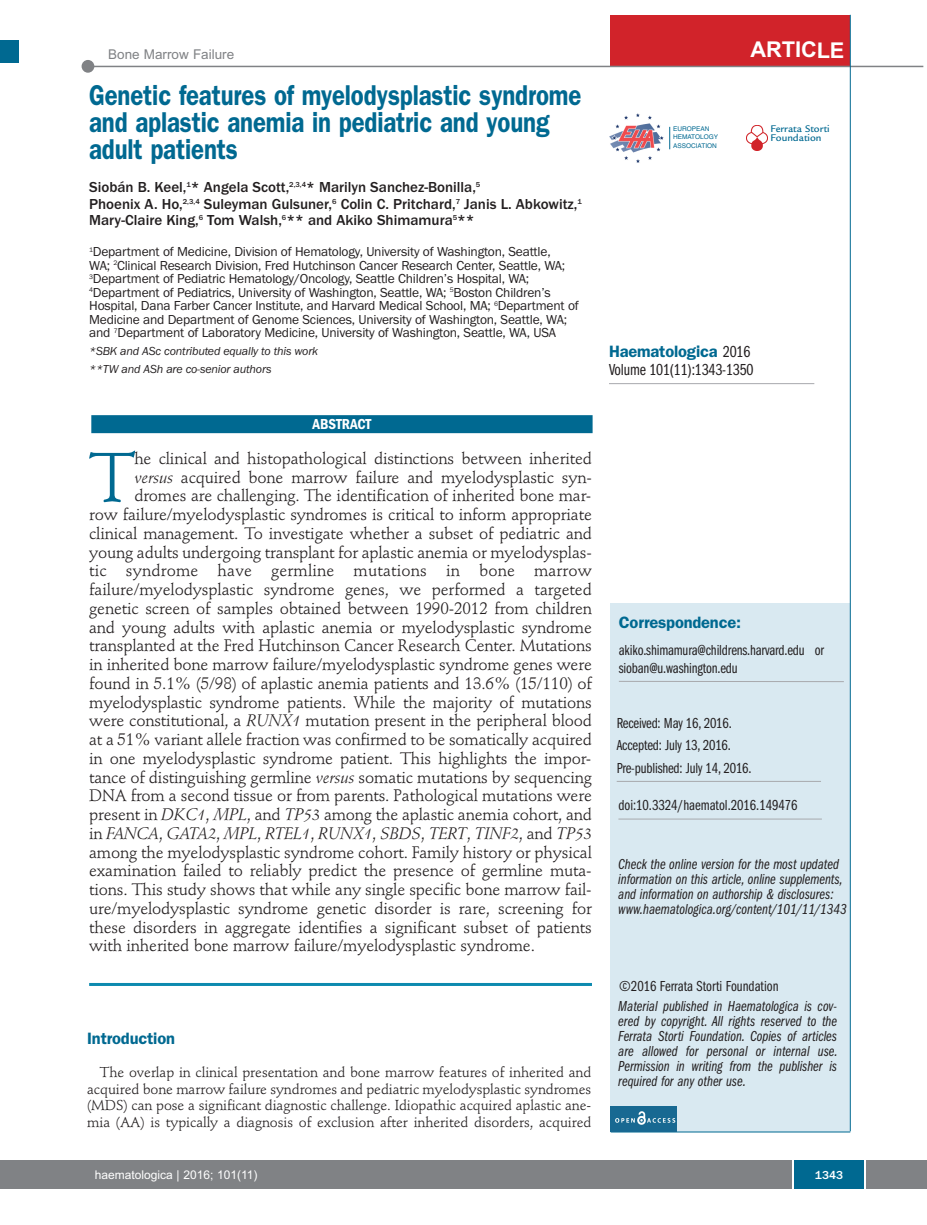
<style>
.page{position:relative;width:927px;height:1225px;background:#fff}
.page>*{position:absolute;margin:0;border:0;box-sizing:border-box;transform-origin:0 0}
.t1{font:68.85px "Stempel Schneidler";color:#006991}
.t2{font:600 28.8px/27px "Franklin Gothic";letter-spacing:-.005em;color:#006991;scale:.83 1}
.t3{font:700 21.75px "Arial";letter-spacing:-.01em;color:#fff}
.t4{font:16.5px "Stempel Schneidler";letter-spacing:-.01em;color:#231f20}
.t5{font:italic 16.5px "Stempel Schneidler";letter-spacing:-.01em;color:#231f20}
.t6{font:600 16.5px "Franklin Gothic";letter-spacing:-.01em;color:#006991}
.t7{font:16.5px "Stempel Schneidler";letter-spacing:.01em;color:#231f20}
.t8{font:16.5px "Franklin Gothic Book Cmpr";letter-spacing:-.01em;color:#231f20}
.t9{font:15px/15px "Franklin Gothic Book Cmpr Ital";color:#231f20}
.t10{font:15px/22.5px "Franklin Gothic Book Cmpr";letter-spacing:-.01em;color:#231f20}
.t11{font:500 15px/16.5px "Franklin Gothic";color:#231f20}
.t12{font:600 condensed 15px "Franklin Gothic";letter-spacing:-.005em;color:#fff}
.t13{font:14.25px/16.5px "Stempel Schneidler";letter-spacing:-.005em;color:#231f20;text-align:justify}
.t14{font:13.5px/13.5px "Franklin Gothic";letter-spacing:-.015em;color:#231f20}
.t15{font:13.5px "Arial";color:#808285}
.t16{font:italic 12px/17.7px "Franklin Gothic";letter-spacing:-.015em;color:#231f20}
.t17{font:12px "Arial";color:#fff}
.t18{font:500 12px "Franklin Gothic";color:#fff}
.t19{font:500 10.5px/9px "Legacy Sans";color:#006991}
.t20{font:6.45px/8.7px "Helvetica";color:#006991}
.s1{font-style:italic}
.s2{font-style:normal}
.s3{font-family:"Franklin Gothic Book Cmpr";font-weight:400;color:#231f20}
</style>
<div class="page">
<div style="left:18px;top:1160px;width:909px;height:28px;background:#808285"></div>
<div style="left:794px;top:1160px;width:70px;height:28px;background:#006991"></div>
<hr style="left:792px;top:1160px;width:2px;height:28px;background:#fff">
<hr style="left:864px;top:1160px;width:2px;height:28px;background:#fff">
<div style="left:611px;top:603px;width:239px;height:529px;background:#d9e9f1"></div>
<hr style="left:617px;top:781px;width:204px;height:1px;background:#a8a9ad">
<hr style="left:619px;top:681px;width:225px;height:1px;background:#a8a9ad">
<hr style="left:611px;top:1131px;width:239px;height:1px;background:#006991">
<img style="left:747px;top:125px;width:20px;height:26px">
<img style="left:609px;top:113px;width:55px;height:50px">
<svg style="left:669px;top:127px;width:1px;height:22px"></svg>
<hr style="left:609px;top:383px;width:205px;height:1px;background:#a8a9ad">
<div style="left:611px;top:15px;width:239px;height:52px;background:#d1232a"></div>
<hr style="left:87px;top:66px;width:836px;height:1px;background:#808285">
<div style="left:82px;top:60px;width:12px;height:13px;background:#808285;border-radius:50%"></div>
<hr style="left:618px;top:819px;width:204px;height:1px;background:#a8a9ad">
<hr style="left:850px;top:15px;width:1px;height:1116px;background:#006991">
<img style="left:611px;top:1107px;width:66px;height:24px">
<div style="left:0;top:40px;width:19px;height:22px;background:#006991"></div>
<div style="left:0;top:1160px;width:18px;height:28px;background:#808285"></div>
<hr style="left:89px;top:983px;width:503px;height:3px;background:#0d8aaf">
<div style="left:91px;top:415px;width:502px;height:18px;background:#006991"></div>
<p class="t15" style="left:108px;top:47px;width:128px">Bone Marrow Failure</p>
<h3 class="t3" style="left:751px;top:37px;width:95px">ARTICLE</h3>
<h2 class="t2" style="left:89px;top:84px;width:595px">Genetic features of myelodysplastic syndrome and aplastic anemia in pediatric and young adult patients</h2>
<p class="t11" style="left:89px;top:179px;width:494px">Siobán B. Keel,<sup>1</sup>* Angela Scott,<sup>2,3,4</sup>* Marilyn Sanchez-Bonilla,<sup>5<br></sup>Phoenix A. Ho,<sup>2,3,4</sup> Suleyman Gulsuner,<sup>6</sup> Colin C. Pritchard,<sup>7</sup> Janis L. Abkowitz,<sup>1<br></sup>Mary-Claire King,<sup>6</sup> Tom Walsh,<sup>6</sup>** and Akiko Shimamura<sup>5</sup>**</p>
<p class="t14" style="left:89px;top:245px;width:491px"><sup>1</sup>Department of Medicine, Division of Hematology, University of Washington, Seattle,<br>WA; <sup>2</sup>Clinical Research Division, Fred Hutchinson Cancer Research Center, Seattle, WA; <sup>3</sup>Department of Pediatric Hematology/Oncology, Seattle Children’s Hospital, WA; <sup>4</sup>Department of Pediatrics, University of Washington, Seattle, WA; <sup>5</sup>Boston Children’s Hospital, Dana Farber Cancer Institute, and Harvard Medical School, MA; <sup>6</sup>Department of Medicine and Department of Genome Sciences, University of Washington, Seattle, WA; and <sup>7</sup>Department of Laboratory Medicine, University of Washington, Seattle, WA, USA</p>
<p class="t16" style="left:89px;top:342px;width:230px">*SBK and ASc contributed equally to this work **TW and ASh are co-senior authors</p>
<p class="t12" style="left:313px;top:419px;width:60px">ABSTRACT</p>
<h1 class="t1" style="left:89px;top:449px;width:48px">T</h1>
<p class="t4" style="left:134px;top:451px;width:459px">he clinical and histopathological distinctions between inherited</p>
<p class="t4" style="left:134px;top:470px;width:459px"><span class="s1">versus</span> acquired bone marrow failure and myelodysplastic syn-</p>
<p class="t4" style="left:134px;top:489px;width:458px">dromes are challenging. The identification of inherited bone mar-</p>
<p class="t4" style="left:89px;top:507px;width:504px">row failure/myelodysplastic syndromes is critical to inform appropriate</p>
<p class="t4" style="left:89px;top:526px;width:504px">clinical management. To investigate whether a subset of pediatric and</p>
<p class="t4" style="left:89px;top:545px;width:504px">young adults undergoing transplant for aplastic anemia or myelodysplas-</p>
<p class="t7" style="left:89px;top:564px;width:504px">tic syndrome have germline mutations in bone marrow</p>
<p class="t4" style="left:89px;top:582px;width:504px">failure/myelodysplastic syndrome genes, we performed a targeted</p>
<p class="t4" style="left:89px;top:601px;width:504px">genetic screen of samples obtained between 1990-2012 from children</p>
<p class="t4" style="left:89px;top:620px;width:504px">and young adults with aplastic anemia or myelodysplastic syndrome</p>
<p class="t4" style="left:89px;top:639px;width:504px">transplanted at the Fred Hutchinson Cancer Research Center. Mutations</p>
<p class="t4" style="left:89px;top:657px;width:504px">in inherited bone marrow failure/myelodysplastic syndrome genes were</p>
<p class="t4" style="left:89px;top:676px;width:504px">found in 5.1% (5/98) of aplastic anemia patients and 13.6% (15/110) of</p>
<p class="t4" style="left:89px;top:695px;width:504px">myelodysplastic syndrome patients. While the majority of mutations</p>
<p class="t4" style="left:89px;top:714px;width:504px">were constitutional, a <span class="s1">RUNX1</span> mutation present in the peripheral blood</p>
<p class="t4" style="left:89px;top:732px;width:504px">at a 51% variant allele fraction was confirmed to be somatically acquired</p>
<p class="t4" style="left:89px;top:751px;width:504px">in one myelodysplastic syndrome patient. This highlights the impor-</p>
<p class="t4" style="left:89px;top:770px;width:504px">tance of distinguishing germline <span class="s1">versus</span> somatic mutations by sequencing</p>
<p class="t4" style="left:89px;top:789px;width:504px">DNA from a second tissue or from parents. Pathological mutations were</p>
<p class="t4" style="left:89px;top:807px;width:504px">present in <span class="s1">DKC1</span>, <span class="s1">MPL</span>, and <span class="s1">TP53</span> among the aplastic anemia cohort, and</p>
<p class="t5" style="left:89px;top:826px;width:504px"><span class="s2">in</span> FANCA<span class="s2">,</span> GATA2<span class="s2">,</span> MPL<span class="s2">,</span> RTEL1<span class="s2">,</span> RUNX1<span class="s2">,</span> SBDS<span class="s2">,</span> TERT<span class="s2">,</span> TINF2<span class="s2">, and</span> TP53</p>
<p class="t4" style="left:89px;top:845px;width:504px">among the myelodysplastic syndrome cohort. Family history or physical</p>
<p class="t4" style="left:89px;top:864px;width:504px">examination failed to reliably predict the presence of germline muta-</p>
<p class="t4" style="left:89px;top:882px;width:504px">tions. This study shows that while any single specific bone marrow fail-</p>
<p class="t4" style="left:89px;top:901px;width:504px">ure/myelodysplastic syndrome genetic disorder is rare, screening for</p>
<p class="t4" style="left:89px;top:920px;width:504px">these disorders in aggregate identifies a significant subset of patients</p>
<p class="t4" style="left:89px;top:939px;width:447px">with inherited bone marrow failure/myelodysplastic syndrome.</p>
<p class="t6" style="left:87px;top:1032px;width:89px">Introduction</p>
<p class="t13" style="left:87px;top:1065px;width:506px;text-indent:13px">The overlap in clinical presentation and bone marrow features of inherited and acquired bone marrow failure syndromes and pediatric myelodysplastic syndromes (MDS) can pose a significant diagnostic challenge. Idiopathic acquired aplastic ane&shy;mia (AA) is typically a diagnosis of exclusion after inherited disorders, acquired</p>
<p class="t20" style="left:673px;top:124px;width:47px">EUROPEAN<br>HEMATOLOGY<br>ASSOCIATION</p>
<p class="t19" style="left:771px;top:125px;width:61px">Ferrata Storti<br>Foundation</p>
<p class="t6" style="left:609px;top:346px;width:143px">Haematologica <span class="s3">2016</span></p>
<p class="t8" style="left:609px;top:364px;width:146px">Volume 101(11):1343-1350</p>
<p class="t6" style="left:619px;top:617px;width:124px">Correspondence:</p>
<p class="t10" style="left:619px;top:642px;width:207px;line-height:18px">akiko.shimamura@childrens.harvard.edu or sioban@u.washington.edu</p>
<p class="t10" style="left:617px;top:712px;width:136px">Received: May 16, 2016.<br>Accepted: July 13, 2016.<br>Pre-published: July 14, 2016.</p>
<p class="t10" style="left:618px;top:795px;width:181px">doi:10.3324/haematol.2016.149476</p>
<p class="t9" style="left:618px;top:857px;width:230px">Check the online version for the most updated information on this article, online supplements, and information on authorship &amp; disclosures: www.haematologica.org/content/101/11/1343</p>
<p class="t10" style="left:619px;top:976px;width:161px">©2016 Ferrata Storti Foundation</p>
<p class="t9" style="left:618px;top:999px;width:221px;text-align:justify">Material published in Haematologica is cov&shy;ered by copyright. All rights reserved to the Ferrata Storti Foundation. Copies of articles are allowed for personal or internal use.<br>Permission in writing from the publisher is required for any other use.</p>
<p class="t17" style="left:95px;top:1167px;width:164px">haematologica | 2016; 101(11)</p>
<p class="t18" style="left:815px;top:1167px;width:30px">1343</p>
</div>
